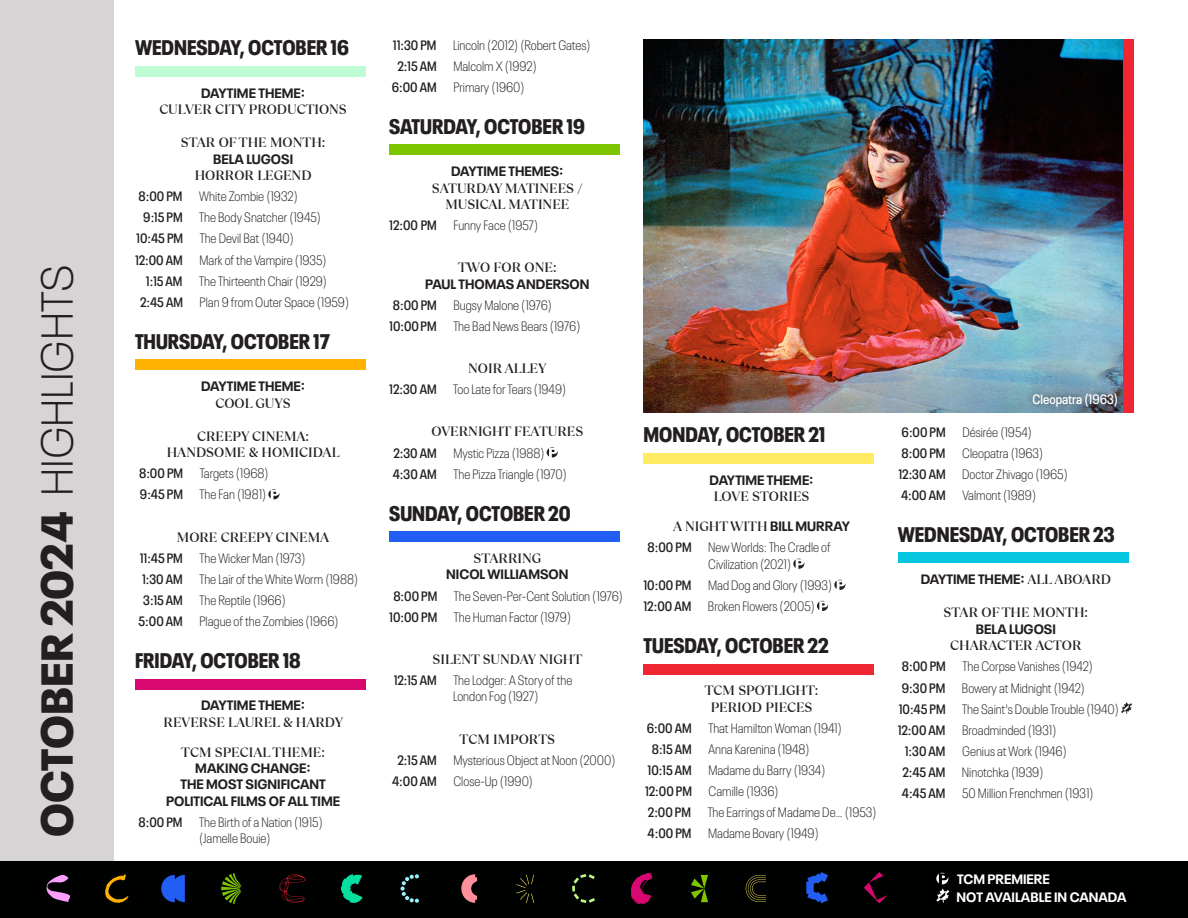
<style>
.page{position:relative;width:1188px;height:918px;background:#fff}
.page>*{position:absolute;margin:0;border:0;box-sizing:border-box;transform-origin:0 0}
.t1{font:900 44.4px "Neue Plak";color:#231f20}
.t2{font:900 condensed 21px "Neue Plak";color:#231f20}
.t3{font:300 condensed 13.5px/16.5px "Neue Plak";color:#231f20}
.t4{font:13.5px/16.5px "TT Ramillas Variable Roman";color:#231f20;text-align:center}
.t5{font:700 13.5px/16.5px "Neue Plak";color:#231f20;text-align:center}
.t6{font:700 13.5px/18.1px "Neue Plak";color:#fff}
.t7{font:600 condensed 13.5px "Neue Plak";color:#fff}
.s1{font-weight:300}
.s2{font-family:"Neue Plak";font-weight:700}
.s3{font-weight:600}
.s4{font-family:"TT Ramillas Variable Roman";font-weight:400}
</style>
<div class="page">
<div style="left:0;top:0;width:114px;height:918px;background:#d6d4d4"></div>
<div style="left:0;top:862px;width:1188px;height:56px;background:#000101"></div>
<svg style="left:746px;top:875px;width:20px;height:27px"></svg>
<svg style="left:691px;top:875px;width:17px;height:27px"></svg>
<svg style="left:631px;top:873px;width:21px;height:31px"></svg>
<svg style="left:572px;top:874px;width:23px;height:29px"></svg>
<svg style="left:516px;top:875px;width:18px;height:28px"></svg>
<svg style="left:461px;top:874px;width:16px;height:29px"></svg>
<svg style="left:400px;top:874px;width:19px;height:29px"></svg>
<svg style="left:341px;top:874px;width:22px;height:29px"></svg>
<svg style="left:279px;top:874px;width:27px;height:29px"></svg>
<svg style="left:221px;top:873px;width:20px;height:31px"></svg>
<svg style="left:161px;top:875px;width:24px;height:27px"></svg>
<svg style="left:105px;top:874px;width:24px;height:29px"></svg>
<svg style="left:46px;top:875px;width:25px;height:27px"></svg>
<svg style="left:864px;top:872px;width:23px;height:31px"></svg>
<svg style="left:806px;top:872px;width:22px;height:31px"></svg>
<svg style="left:936px;top:873px;width:13px;height:29px"></svg>
<div style="left:644px;top:453px;width:230px;height:10px;background:#ffec62"></div>
<svg style="left:793px;top:559px;width:11px;height:10px"></svg>
<svg style="left:834px;top:580px;width:11px;height:10px"></svg>
<svg style="left:817px;top:601px;width:11px;height:10px"></svg>
<div style="left:644px;top:664px;width:230px;height:10px;background:#f02632"></div>
<div style="left:898px;top:553px;width:231px;height:10px;background:#05c6de"></div>
<svg style="left:1121px;top:702px;width:11px;height:12px"></svg>
<div style="left:135px;top:66px;width:231px;height:10px;background:#befcd6"></div>
<div style="left:135px;top:360px;width:231px;height:10px;background:#ffb202"></div>
<svg style="left:268px;top:489px;width:11px;height:10px"></svg>
<div style="left:135px;top:679px;width:231px;height:10px;background:#d80870"></div>
<div style="left:389px;top:145px;width:231px;height:10px;background:#7dc501"></div>
<svg style="left:547px;top:447px;width:11px;height:11px"></svg>
<div style="left:389px;top:532px;width:231px;height:10px;background:#225ef4"></div>
<img style="left:644px;top:39px;width:480px;height:374px">
<div style="left:1124px;top:39px;width:10px;height:374px;background:#f02632"></div>
<div style="left:1026px;top:386px;width:99px;height:27px;background:#231f20;opacity:.57"></div>
<p class="t1" style="left:21px;top:837px;width:574px;rotate:-90deg">OCTOBER 2024 <span class="s1">HIGHLIGHTS</span></p>
<p class="t2" style="left:135px;top:32px;width:215px">WEDNESDAY, OCTOBER 16</p>
<p class="t4" style="left:159px;top:85px;width:189px"><span class="s2">DAYTIME THEME:<br></span>CULVER CITY PRODUCTIONS</p>
<p class="t4" style="left:181px;top:134px;width:146px">STAR OF THE MONTH:<br><span class="s2">BELA LUGOSI<br></span>HORROR LEGEND</p>
<p class="t3" style="left:139px;top:187px;width:161px"><span class="s3">8:00 PM</span> White Zombie (1932)</p>
<p class="t3" style="left:143px;top:208px;width:179px"><span class="s3">9:15 PM</span> The Body Snatcher (1945)</p>
<p class="t3" style="left:136px;top:229px;width:159px"><span class="s3">10:45 PM</span> The Devil Bat (1940)</p>
<p class="t3" style="left:135px;top:250px;width:193px"><span class="s3">12:00 AM</span> Mark of the Vampire (1935)</p>
<p class="t3" style="left:146px;top:272px;width:183px"><span class="s3">1:15 AM</span> The Thirteenth Chair (1929)</p>
<p class="t3" style="left:140px;top:293px;width:210px"><span class="s3">2:45 AM</span> Plan 9 from Outer Space (1959)</p>
<p class="t2" style="left:135px;top:325px;width:197px">THURSDAY, OCTOBER 17</p>
<p class="t5" style="left:201px;top:377px;width:105px">DAYTIME THEME:<br><span class="s4">COOL GUYS</span></p>
<p class="t4" style="left:167px;top:428px;width:174px">CREEPY CINEMA:<br>HANDSOME &amp; HOMICIDAL</p>
<p class="t3" style="left:139px;top:464px;width:131px"><span class="s3">8:00 PM</span> Targets (1968)</p>
<p class="t3" style="left:140px;top:485px;width:128px"><span class="s3">9:45 PM</span> The Fan (1981)</p>
<p class="t4" style="left:177px;top:529px;width:154px">MORE CREEPY CINEMA</p>
<p class="t3" style="left:140px;top:549px;width:167px"><span class="s3">11:45 PM</span> The Wicker Man (1973)</p>
<p class="t3" style="left:142px;top:570px;width:218px"><span class="s3">1:30 AM</span> The Lair of the White Worm (1988)</p>
<p class="t3" style="left:143px;top:591px;width:144px"><span class="s3">3:15 AM</span> The Reptile (1966)</p>
<p class="t3" style="left:139px;top:612px;width:201px"><span class="s3">5:00 AM</span> Plague of the Zombies (1966)</p>
<p class="t2" style="left:135px;top:644px;width:167px">FRIDAY, OCTOBER 18</p>
<p class="t4" style="left:164px;top:697px;width:181px"><span class="s2">DAYTIME THEME:<br></span>REVERSE LAUREL &amp; HARDY</p>
<p class="t5" style="left:166px;top:742px;width:175px"><span class="s4">TCM SPECIAL THEME:<br></span>MAKING CHANGE:<br>THE MOST SIGNIFICANT<br>POLITICAL FILMS OF ALL TIME</p>
<p class="t3" style="left:199px;top:813px;width:125px;text-indent:-61px"><span class="s3">8:00 PM</span> The Birth of a Nation (1915) (Jamelle Bouie)</p>
<p class="t3" style="left:393px;top:35px;width:199px"><span class="s3">11:30 PM</span> Lincoln (2012) (Robert Gates)</p>
<p class="t3" style="left:398px;top:56px;width:141px"><span class="s3">2:15 AM</span> Malcolm X (1992)</p>
<p class="t3" style="left:392px;top:78px;width:134px"><span class="s3">6:00 AM</span> Primary (1960)</p>
<p class="t2" style="left:389px;top:110px;width:197px">SATURDAY, OCTOBER 19</p>
<p class="t4" style="left:432px;top:163px;width:152px"><span class="s2">DAYTIME THEMES:<br></span>SATURDAY MATINEES /<br>MUSICAL MATINEE</p>
<p class="t3" style="left:389px;top:216px;width:151px"><span class="s3">12:00 PM</span> Funny Face (1957)</p>
<p class="t5" style="left:425px;top:258px;width:166px"><span class="s4">TWO FOR ONE:<br></span>PAUL THOMAS ANDERSON</p>
<p class="t3" style="left:393px;top:296px;width:161px"><span class="s3">8:00 PM</span> Bugsy Malone (1976)</p>
<p class="t3" style="left:389px;top:317px;width:193px"><span class="s3">10:00 PM</span> The Bad News Bears (1976)</p>
<p class="t4" style="left:468px;top:360px;width:80px">NOIR ALLEY</p>
<p class="t3" style="left:389px;top:380px;width:178px"><span class="s3">12:30 AM</span> Too Late for Tears (1949)</p>
<p class="t4" style="left:431px;top:424px;width:153px">OVERNIGHT FEATURES</p>
<p class="t3" style="left:393px;top:443px;width:153px"><span class="s3">2:30 AM</span> Mystic Pizza (1988)</p>
<p class="t3" style="left:393px;top:465px;width:176px"><span class="s3">4:30 AM</span> The Pizza Triangle (1970)</p>
<p class="t2" style="left:389px;top:497px;width:183px">SUNDAY, OCTOBER 20</p>
<p class="t5" style="left:446px;top:548px;width:124px"><span class="s4">STARRING<br></span>NICOL WILLIAMSON</p>
<p class="t3" style="left:393px;top:586px;width:231px"><span class="s3">8:00 PM</span> The Seven-Per-Cent Solution (1976)</p>
<p class="t3" style="left:389px;top:608px;width:183px"><span class="s3">10:00 PM</span> The Human Factor (1979)</p>
<p class="t4" style="left:433px;top:651px;width:151px">SILENT SUNDAY NIGHT</p>
<p class="t3" style="left:453px;top:671px;width:121px;text-indent:-60px"><span class="s3">12:15 AM</span> The Lodger: A Story of the<br>London Fog (1927)</p>
<p class="t4" style="left:460px;top:731px;width:97px">TCM IMPORTS</p>
<p class="t3" style="left:398px;top:751px;width:220px"><span class="s3">2:15 AM</span> Mysterious Object at Noon (2000)</p>
<p class="t3" style="left:392px;top:772px;width:142px"><span class="s3">4:00 AM</span> Close-Up (1990)</p>
<p class="t2" style="left:644px;top:419px;width:183px">MONDAY, OCTOBER 21</p>
<p class="t5" style="left:710px;top:470px;width:105px">DAYTIME THEME:<br><span class="s4">LOVE STORIES</span></p>
<p class="t4" style="left:673px;top:518px;width:178px">A NIGHT WITH <span class="s2">BILL MURRAY</span></p>
<p class="t3" style="left:708px;top:538px;width:124px;text-indent:-61px"><span class="s3">8:00 PM</span> New Worlds: The Cradle of<br>Civilization (2021)</p>
<p class="t3" style="left:644px;top:576px;width:190px"><span class="s3">10:00 PM</span> Mad Dog and Glory (1993)</p>
<p class="t3" style="left:644px;top:597px;width:173px"><span class="s3">12:00 AM</span> Broken Flowers (2005)</p>
<p class="t2" style="left:644px;top:629px;width:187px">TUESDAY, OCTOBER 22</p>
<p class="t4" style="left:705px;top:682px;width:115px">TCM SPOTLIGHT:<br>PERIOD PIECES</p>
<p class="t3" style="left:647px;top:719px;width:197px"><span class="s3">6:00 AM</span> That Hamilton Woman (1941)</p>
<p class="t3" style="left:652px;top:740px;width:159px"><span class="s3">8:15 AM</span> Anna Karenina (1948)</p>
<p class="t3" style="left:648px;top:761px;width:179px"><span class="s3">10:15 AM</span> Madame du Barry (1934)</p>
<p class="t3" style="left:645px;top:782px;width:135px"><span class="s3">12:00 PM</span> Camille (1936)</p>
<p class="t3" style="left:648px;top:803px;width:230px"><span class="s3">2:00 PM</span> The Earrings of Madame De… (1953)</p>
<p class="t3" style="left:648px;top:824px;width:173px"><span class="s3">4:00 PM</span> Madame Bovary (1949)</p>
<p class="t7" style="left:1033px;top:389px;width:87px">Cleopatra (1963)</p>
<p class="t3" style="left:902px;top:422px;width:132px"><span class="s3">6:00 PM</span> Désirée (1954)</p>
<p class="t3" style="left:902px;top:444px;width:143px"><span class="s3">8:00 PM</span> Cleopatra (1963)</p>
<p class="t3" style="left:898px;top:465px;width:171px"><span class="s3">12:30 AM</span> Doctor Zhivago (1965)</p>
<p class="t3" style="left:901px;top:486px;width:136px"><span class="s3">4:00 AM</span> Valmont (1989)</p>
<p class="t2" style="left:898px;top:518px;width:218px">WEDNESDAY, OCTOBER 23</p>
<p class="t5" style="left:921px;top:570px;width:192px">DAYTIME THEME: <span class="s4">ALL ABOARD</span></p>
<p class="t4" style="left:944px;top:604px;width:146px">STAR OF THE MONTH:<br><span class="s2">BELA LUGOSI<br></span>CHARACTER ACTOR</p>
<p class="t3" style="left:902px;top:657px;width:193px"><span class="s3">8:00 PM</span> The Corpse Vanishes (1942)</p>
<p class="t3" style="left:902px;top:678px;width:185px"><span class="s3">9:30 PM</span> Bowery at Midnight (1942)</p>
<p class="t3" style="left:899px;top:700px;width:222px"><span class="s3">10:45 PM</span> The Saint's Double Trouble (1940)</p>
<p class="t3" style="left:898px;top:721px;width:160px"><span class="s3">12:00 AM</span> Broadminded (1931)</p>
<p class="t3" style="left:905px;top:742px;width:164px"><span class="s3">1:30 AM</span> Genius at Work (1946)</p>
<p class="t3" style="left:902px;top:763px;width:143px"><span class="s3">2:45 AM</span> Ninotchka (1939)</p>
<p class="t3" style="left:902px;top:784px;width:193px"><span class="s3">4:45 AM</span> 50 Million Frenchmen (1931)</p>
<p class="t6" style="left:957px;top:869px;width:171px">TCM PREMIERE<br>NOT AVAILABLE IN CANADA</p>
</div>
